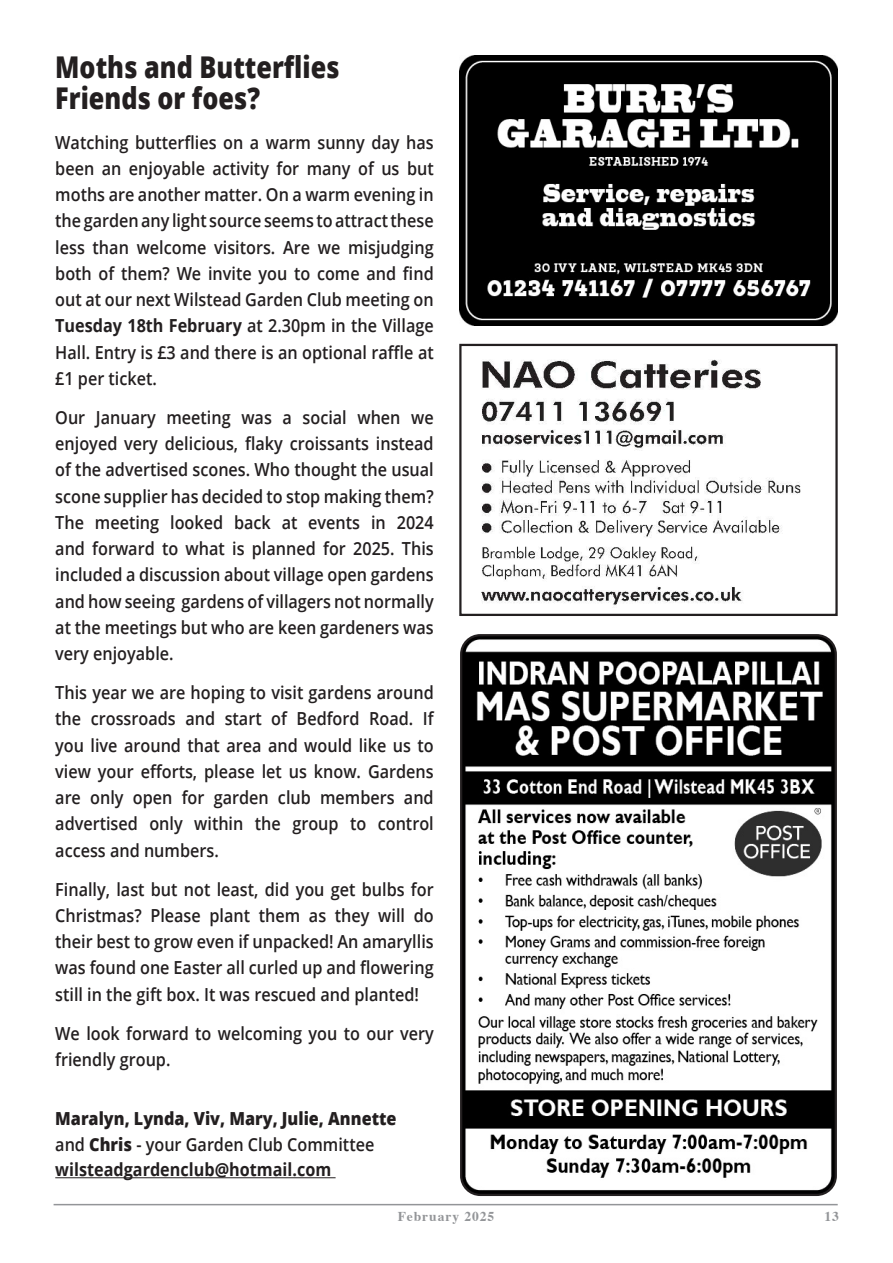
<style>
.page{position:relative;width:893px;height:1263px;background:#fff}
.page>*{position:absolute;margin:0;border:0;box-sizing:border-box;transform-origin:0 0}
.t1{font:800 30px "Open Sans";color:#231f20;scale:.84 1}
.t2{font:600 18px/26.2px "Open Sans";color:#231f20;text-align:justify;scale:.9 1}
.t3{font:800 18px/25.5px "Open Sans";color:#231f20;scale:.9 1}
.t4{font:700 13.5px "Times";letter-spacing:.07em;color:#939598}
.s1{font-weight:700}
.s2{font-weight:600}
</style>
<div class="page">
<hr style="left:54px;top:1204px;width:784px;height:1px;background:#939598">
<img style="left:463px;top:637px;width:371px;height:558px">
<div style="left:460px;top:634px;width:377px;height:562px;border:2px solid #231f20;border-radius:19px"></div>
<img style="left:459px;top:55px;width:379px;height:271px">
<hr style="left:55px;top:1177px;width:281px;height:1px;background:#231f20">
<img style="left:481px;top:359px;width:320px;height:247px">
<div style="left:459px;top:344px;width:379px;height:272px;border:2px solid #231f20"></div>
<p class="t1" style="left:55px;top:45px;width:340px">Moths and Butterflies</p>
<p class="t1" style="left:55px;top:76px;width:245px">Friends or foes?</p>
<p class="t2" style="left:55px;top:128px;width:422px">Watching butterflies on a warm sunny day has been an enjoyable activity for many of us but moths are another matter. On a warm evening in the garden any light source seems to attract these less than welcome visitors. Are we misjudging both of them? We invite you to come and find out at our next Wilstead Garden Club meeting on <span class="s1">Tuesday 18th February</span> at 2.30pm in the Village Hall. Entry is £3 and there is an optional raffle at £1 per ticket.</p>
<p class="t2" style="left:55px;top:404px;width:422px">Our January meeting was a social when we enjoyed very delicious, flaky croissants instead of the advertised scones. Who thought the usual scone supplier has decided to stop making them?<br>The meeting looked back at events in 2024 and forward to what is planned for 2025. This included a discussion about village open gardens and how seeing gardens of villagers not normally at the meetings but who are keen gardeners was very enjoyable.</p>
<p class="t2" style="left:55px;top:679px;width:422px">This year we are hoping to visit gardens around the crossroads and start of Bedford Road. If you live around that area and would like us to view your efforts, please let us know. Gardens are only open for garden club members and advertised only within the group to control access and numbers.</p>
<p class="t2" style="left:55px;top:875px;width:422px">Finally, last but not least, did you get bulbs for Christmas? Please plant them as they will do their best to grow even if unpacked! An amaryllis was found one Easter all curled up and flowering still in the gift box. It was rescued and planted!</p>
<p class="t2" style="left:55px;top:1019px;width:422px">We look forward to welcoming you to our very friendly group.</p>
<p class="t3" style="left:55px;top:1105px;width:381px">Maralyn, Lynda, Viv, Mary, Julie, Annette <span class="s2">and</span> Chris <span class="s2">- your Garden Club Committee </span><span class="s1">wilsteadgardenclub@hotmail.com</span></p>
<p class="t4" style="left:398px;top:1203px;width:98px">February 2025</p>
<p class="t4" style="left:824px;top:1203px;width:16px">13</p>
</div>
